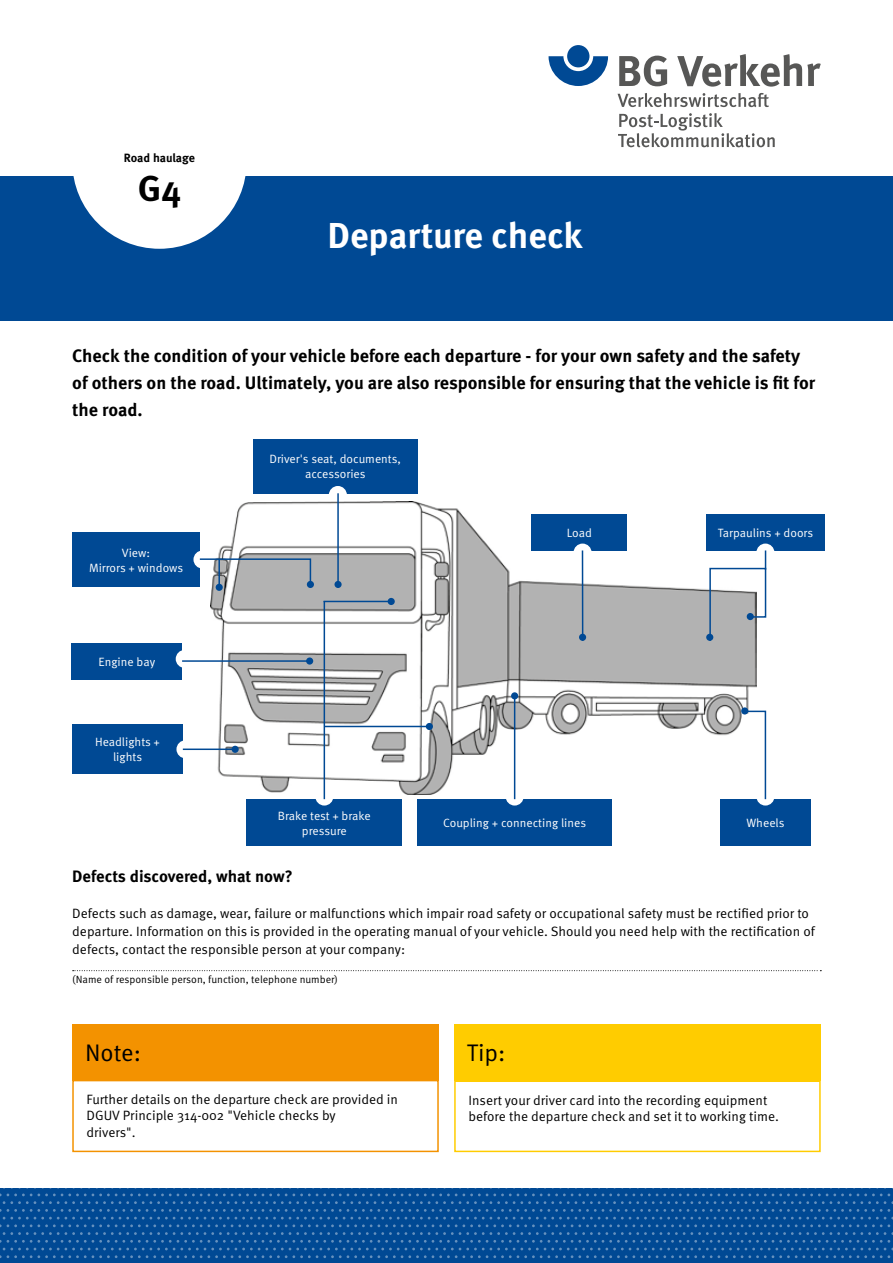
<style>
.page{position:relative;width:893px;height:1263px;background:#fff}
.page>*{position:absolute;margin:0;border:0;box-sizing:border-box;transform-origin:0 0}
.t1{font:700 36px "Meta Pro";letter-spacing:-.005em;color:#fff}
.t2{font:700 36px "Meta Pro";color:#000}
.t3{font:24px "Meta Pro Norm";color:#000}
.t4{font:700 18px/27px "Meta Pro";color:#000}
.t5{font:700 16.5px "Meta Pro";color:#000}
.t6{font:13.5px/16.2px "Meta Pro Norm";color:#000}
.t7{font:12px/15px "Meta Pro Norm";color:#fff;text-align:center}
.t8{font:700 12px "Meta Pro";letter-spacing:-.005em;color:#000}
.t9{font:10.5px "Meta Pro Norm";color:#000}
</style>
<div class="page">
<div style="left:0;top:176px;width:893px;height:145px;background:#004994"></div>
<div style="left:72px;top:74px;width:175px;height:175px;background:#fff;border-radius:50%"></div>
<div style="left:0;top:1188px;width:893px;height:75px;background:#004994"></div>
<svg style="left:0;top:1188px;width:893px;height:70px"></svg>
<img style="left:210px;top:502px;width:547px;height:292px">
<svg style="left:334px;top:581px;width:8px;height:7px"></svg>
<div style="left:307px;top:581px;width:7px;height:7px;background:#004994;border-radius:50%"></div>
<div style="left:216px;top:584px;width:7px;height:7px;background:#004994;border-radius:50%"></div>
<div style="left:306px;top:657px;width:7px;height:8px;background:#004994;border-radius:50%"></div>
<div style="left:232px;top:746px;width:7px;height:7px;background:#004994;border-radius:50%"></div>
<div style="left:511px;top:692px;width:7px;height:7px;background:#004994;border-radius:50%"></div>
<div style="left:706px;top:634px;width:7px;height:7px;background:#004994;border-radius:50%"></div>
<div style="left:579px;top:634px;width:7px;height:7px;background:#004994;border-radius:50%"></div>
<div style="left:741px;top:707px;width:7px;height:7px;background:#004994;border-radius:50%"></div>
<div style="left:426px;top:723px;width:7px;height:7px;background:#004994;border-radius:50%"></div>
<hr style="left:324px;top:726px;width:105px;height:1px;background:#004994">
<div style="left:388px;top:598px;width:7px;height:7px;background:#004994;border-radius:50%"></div>
<hr style="left:324px;top:601px;width:67px;height:1px;background:#004994">
<svg style="left:549px;top:56px;width:59px;height:30px"></svg>
<div style="left:567px;top:45px;width:22px;height:22px;background:#004994;border-radius:50%"></div>
<svg style="left:619px;top:56px;width:48px;height:30px"></svg>
<svg style="left:677px;top:54px;width:144px;height:33px"></svg>
<svg style="left:618px;top:93px;width:151px;height:14px"></svg>
<svg style="left:618px;top:113px;width:157px;height:34px"></svg>
<div style="left:531px;top:514px;width:96px;height:36px;background:#004994"></div>
<div style="left:72px;top:724px;width:111px;height:50px;background:#004994"></div>
<div style="left:706px;top:514px;width:119px;height:37px;background:#004994"></div>
<div style="left:720px;top:799px;width:91px;height:47px;background:#004994"></div>
<div style="left:418px;top:799px;width:194px;height:47px;background:#004994"></div>
<div style="left:72px;top:643px;width:110px;height:36px;background:#004994"></div>
<div style="left:253px;top:439px;width:165px;height:54px;background:#004994"></div>
<div style="left:72px;top:532px;width:128px;height:55px;background:#004994"></div>
<svg style="left:329px;top:486px;width:18px;height:8px"></svg>
<div style="left:193px;top:550px;width:19px;height:18px;background:#fff;border-radius:50%"></div>
<div style="left:176px;top:650px;width:18px;height:18px;background:#fff;border-radius:50%"></div>
<div style="left:176px;top:740px;width:19px;height:18px;background:#fff;border-radius:50%"></div>
<div style="left:506px;top:787px;width:18px;height:18px;background:#fff;border-radius:50%"></div>
<div style="left:756px;top:787px;width:18px;height:18px;background:#fff;border-radius:50%"></div>
<div style="left:756px;top:544px;width:18px;height:18px;background:#fff;border-radius:50%"></div>
<div style="left:573px;top:544px;width:19px;height:18px;background:#fff;border-radius:50%"></div>
<hr style="left:582px;top:550px;width:1px;height:91px;background:#004994">
<hr style="left:182px;top:660px;width:128px;height:2px;background:#004994">
<hr style="left:183px;top:748px;width:52px;height:2px;background:#004994">
<svg style="left:198px;top:558px;width:114px;height:29px"></svg>
<hr style="left:218px;top:559px;width:2px;height:30px;background:#004994">
<hr style="left:337px;top:493px;width:2px;height:92px;background:#004994">
<div style="left:72px;top:1024px;width:367px;height:56px;background:#f39200"></div>
<div style="left:72px;top:1080px;width:367px;height:72px;border:2px solid #f39200"></div>
<div style="left:454px;top:1024px;width:367px;height:56px;background:#fc0"></div>
<div style="left:454px;top:1080px;width:367px;height:72px;border:2px solid #fc0"></div>
<div style="left:247px;top:799px;width:155px;height:47px;background:#004994"></div>
<div style="left:315px;top:787px;width:18px;height:18px;background:#fff;border-radius:50%"></div>
<svg style="left:743px;top:710px;width:24px;height:91px"></svg>
<hr style="left:514px;top:695px;width:1px;height:104px;background:#004994">
<hr style="left:324px;top:601px;width:1px;height:198px;background:#004994">
<svg style="left:709px;top:550px;width:58px;height:92px"></svg>
<svg style="left:73px;top:970px;width:748px;height:1px"></svg>
<p class="t8" style="left:124px;top:149px;width:73px">Road haulage</p>
<h1 class="t2" style="left:138px;top:160px;width:45px">G4</h1>
<h1 class="t1" style="left:327px;top:208px;width:257px">Departure check</h1>
<h3 class="t4" style="left:72px;top:341px;width:744px">Check the condition of your vehicle before each departure - for your own safety and the safety of others on the road. Ultimately, you are also responsible for ensuring that the vehicle is fit for the road.</h3>
<p class="t7" style="left:89px;top:544px;width:96px">View:<br>Mirrors + windows</p>
<p class="t7" style="left:99px;top:653px;width:58px">Engine bay</p>
<p class="t7" style="left:95px;top:733px;width:67px">Headlights + lights</p>
<p class="t7" style="left:269px;top:451px;width:133px">Driver's seat, documents, accessories</p>
<p class="t7" style="left:567px;top:524px;width:27px">Load</p>
<p class="t7" style="left:718px;top:525px;width:97px">Tarpaulins + doors</p>
<p class="t7" style="left:278px;top:807px;width:94px">Brake test + brake pressure</p>
<p class="t5" style="left:72px;top:863px;width:222px">Defects discovered, what now?</p>
<p class="t6" style="left:72px;top:903px;width:744px;line-height:18px">Defects such as damage, wear, failure or malfunctions which impair road safety or occupational safety must be rectified prior to departure. Information on this is provided in the operating manual of your vehicle. Should you need help with the rectification of defects, contact the responsible person at your company:</p>
<p class="t9" style="left:72px;top:971px;width:267px">(Name of responsible person, function, telephone number)</p>
<p class="t7" style="left:443px;top:815px;width:144px">Coupling + connecting lines</p>
<p class="t7" style="left:746px;top:815px;width:40px">Wheels</p>
<h2 class="t3" style="left:85px;top:1035px;width:58px">Note:</h2>
<p class="t6" style="left:87px;top:1091px;width:313px">Further details on the departure check are provided in<br>DGUV Principle 314-002 "Vehicle checks by<br>drivers".</p>
<h2 class="t3" style="left:467px;top:1035px;width:40px">Tip:</h2>
<p class="t6" style="left:468px;top:1091px;width:312px">Insert your driver card into the recording equipment before the departure check and set it to working time.</p>
</div>
